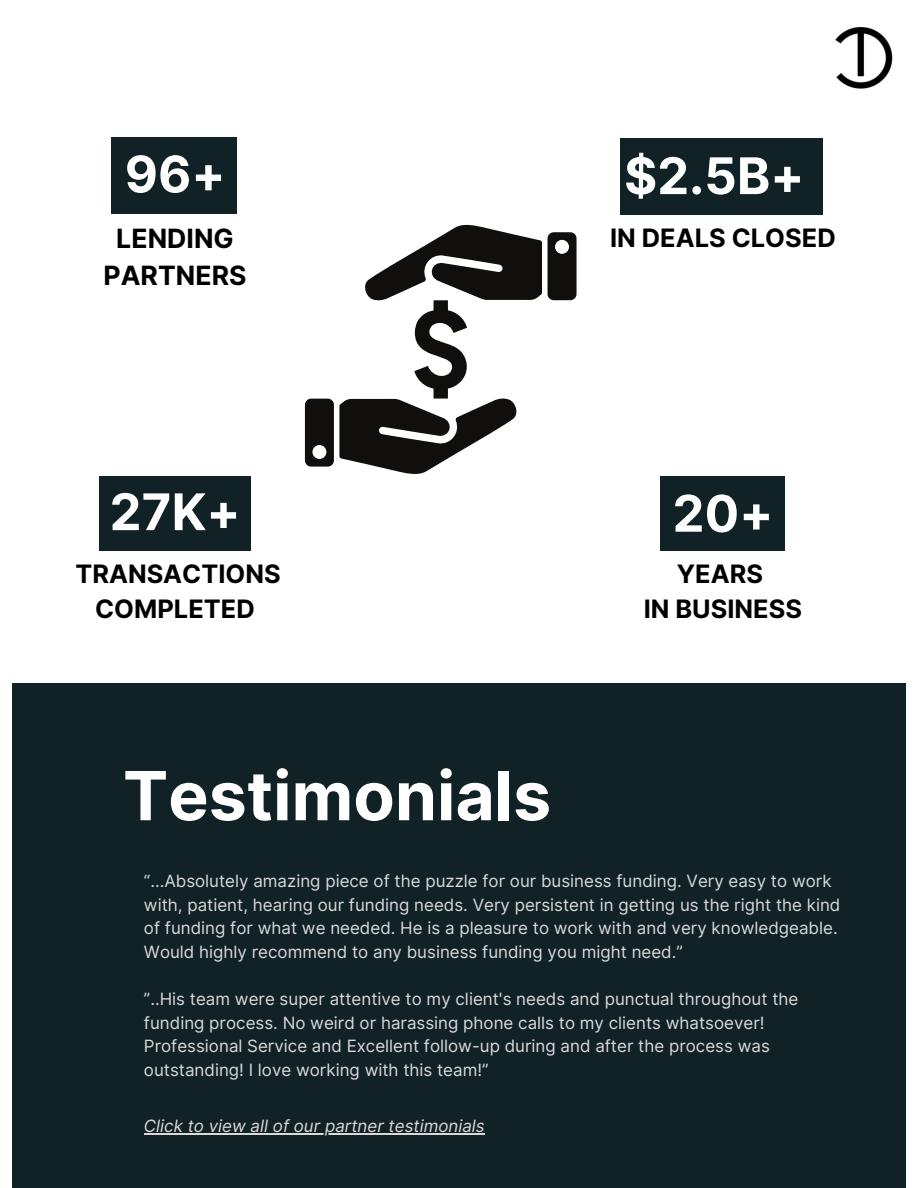
<style>
.page{position:relative;width:918px;height:1188px;background:#fff}
.page>*{position:absolute;margin:0;border:0;box-sizing:border-box;transform-origin:0 0}
.t1{font:700 67.8px "Inter";color:#fff}
.t2{font:700 50.55px "Inter";color:#fff}
.t3{font:700 26.55px/37.2px "Inter";color:#000;text-align:center}
.t4{font:700 25.35px/34.8px "Inter";color:#000;text-align:center}
.t5{font:16.95px/23.7px "Inter";color:#dad9d8}
.t6{font:italic 16.95px "Inter";color:#dad9d8}
</style>
<div class="page">
<div style="left:12px;top:684px;width:893px;height:504px;background:#102226"></div>
<div style="left:621px;top:138px;width:202px;height:76px;background:#102226"></div>
<div style="left:111px;top:137px;width:125px;height:77px;background:#102226"></div>
<div style="left:99px;top:476px;width:152px;height:75px;background:#102226"></div>
<img style="left:835px;top:26px;width:58px;height:63px">
<svg style="left:548px;top:232px;width:29px;height:68px;background:#2a2927"></svg>
<svg style="left:305px;top:224px;width:237px;height:250px"></svg>
<hr style="left:144px;top:1133px;width:341px;height:1px;background:#dad9d8">
<div style="left:660px;top:476px;width:125px;height:75px;background:#102226"></div>
<h4 class="t2" style="left:125px;top:144px;width:102px">96+</h4>
<h4 class="t3" style="left:104px;top:220px;width:145px">LENDING<br>PARTNERS</h4>
<h2 class="t2" style="left:624px;top:146px;width:182px">$2.5B+</h2>
<h3 class="t4" style="left:610px;top:220px;width:227px">IN DEALS CLOSED</h3>
<p class="t2" style="left:110px;top:482px;width:132px">27K+</p>
<h2 class="t2" style="left:673px;top:483px;width:102px">20+</h2>
<h4 class="t4" style="left:75px;top:557px;width:207px">TRANSACTIONS<br>COMPLETED</h4>
<h1 class="t4" style="left:644px;top:557px;width:160px">YEARS<br>IN BUSINESS</h1>
<h3 class="t1" style="left:123px;top:755px;width:430px">Testimonials</h3>
<p class="t5" style="left:144px;top:869px;width:698px">“...Absolutely amazing piece of the puzzle for our business funding. Very easy to work with, patient, hearing our funding needs. Very persistent in getting us the right the kind of funding for what we needed. He is a pleasure to work with and very knowledgeable.<br>Would highly recommend to any business funding you might need.”</p>
<p class="t5" style="left:144px;top:987px;width:656px">”..His team were super attentive to my client's needs and punctual throughout the funding process. No weird or harassing phone calls to my clients whatsoever!<br>Professional Service and Excellent follow-up during and after the process was outstanding! I love working with this team!”</p>
<h4 class="t6" style="left:144px;top:1116px;width:342px">Click to view all of our partner testimonials</h4>
</div>
